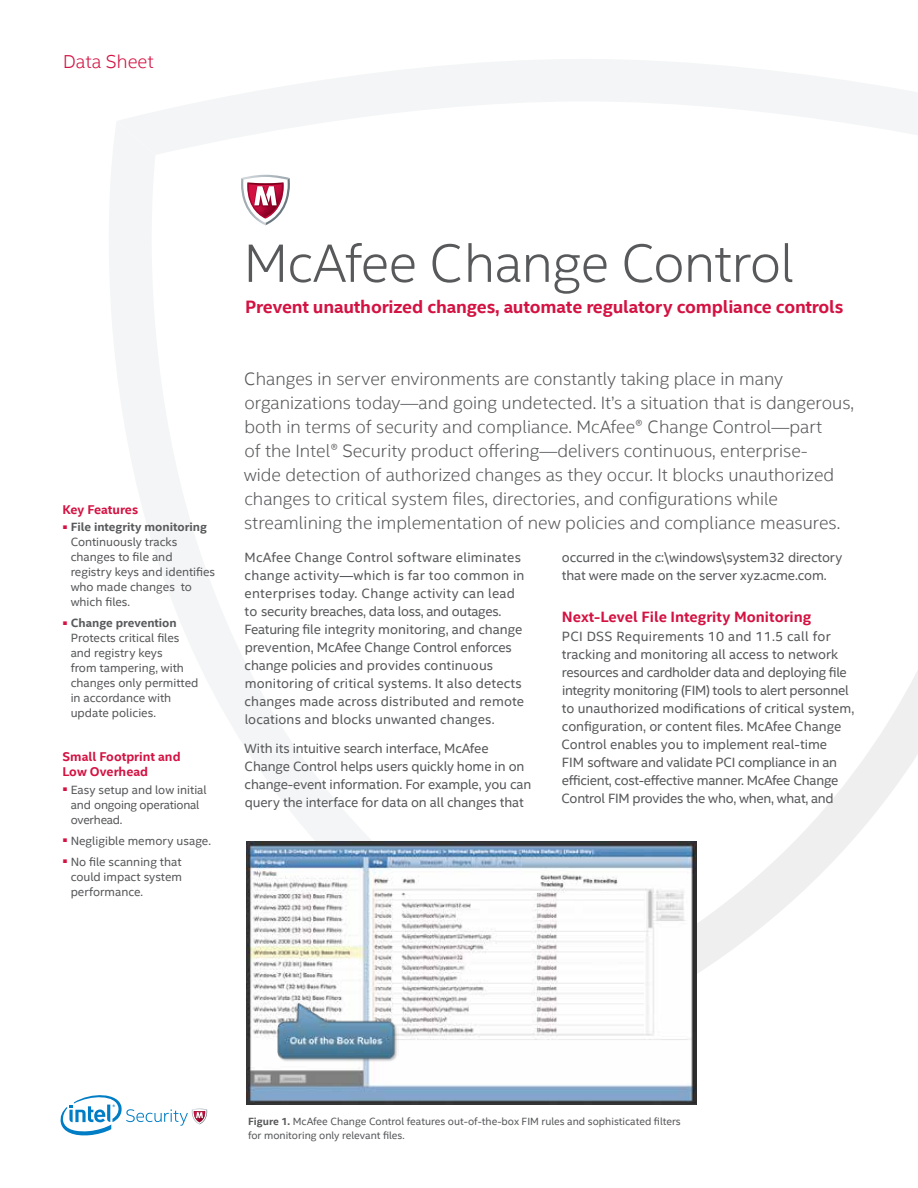
<style>
.page{position:relative;width:918px;height:1188px;background:#fff}
.page>*{position:absolute;margin:0;border:0;box-sizing:border-box;transform-origin:0 0}
.t1{font:300 54px "Intel Clear";letter-spacing:-.01em;color:#58595b}
.t2{font:300 18.75px "Intel Clear";color:#d31242}
.t3{font:300 18px/24px "Intel Clear";color:#58595b}
.t4{font:700 18px "Intel Clear";letter-spacing:-.01em;color:#d31242}
.t5{font:700 15px "Intel Clear";color:#d31242}
.t6{font:13.5px/18px "Intel Clear";letter-spacing:-.01em;color:#58595b}
.t7{font:13.5px/18px "Intel Clear";letter-spacing:.01em;color:#58595b}
.t8{font:700 12.75px/15px "Intel Clear";color:#d31242}
.t9{font:12px/15px "Intel Clear";color:#58595b}
.t10{font:12px/15px "Intel Clear";letter-spacing:-.02em;color:#58595b}
.t11{font:10.5px/13.5px "Intel Clear";color:#58595b}
.s1{font-weight:700}
</style>
<div class="page">
<svg style="left:696px;top:670px;width:222px;height:366px"></svg>
<svg style="left:109px;top:131px;width:262px;height:905px"></svg>
<svg style="left:116px;top:59px;width:802px;height:96px"></svg>
<svg style="left:61px;top:1095px;width:146px;height:40px"></svg>
<svg style="left:241px;top:175px;width:49px;height:50px"></svg>
<img style="left:247px;top:841px;width:449px;height:263px">
<img style="left:277px;top:1002px;width:121px;height:61px">
<h2 class="t2" style="left:63px;top:51px;width:92px">Data Sheet</h2>
<p class="t8" style="left:62px;top:502px;width:77px">Key Features</p>
<p class="t9" style="left:71px;top:520px;width:146px;text-indent:-7px"><sup>■</sup> <span class="s1">File integrity monitoring<br></span>Continuously tracks changes to file and registry keys and identifies who made changes to which files.</p>
<p class="t9" style="left:71px;top:616px;width:129px;text-indent:-7px"><sup>■</sup> <span class="s1">Change prevention<br></span>Protects critical files and registry keys<br>from tampering, with changes only permitted in accordance with update policies.</p>
<p class="t8" style="left:62px;top:750px;width:120px">Small Footprint and<br>Low Overhead</p>
<p class="t10" style="left:71px;top:782px;width:138px;text-indent:-7px"><sup>■</sup> Easy setup and low initial and ongoing operational overhead.</p>
<p class="t9" style="left:63px;top:833px;width:149px"><sup>■</sup> Negligible memory usage.</p>
<p class="t9" style="left:71px;top:854px;width:113px;text-align:justify;text-indent:-7px"><sup>■</sup> No file scanning that could impact system performance.</p>
<h1 class="t1" style="left:244px;top:231px;width:553px">McAfee Change Control</h1>
<h3 class="t4" style="left:245px;top:296px;width:600px">Prevent unauthorized changes, automate regulatory compliance controls</h3>
<p class="t3" style="left:244px;top:367px;width:612px">Changes in server environments are constantly taking place in many organizations today—and going undetected. It’s a situation that is dangerous, both in terms of security and compliance. McAfee® Change Control—part<br>of the Intel® Security product offering—delivers continuous, enterprise-<br>wide detection of authorized changes as they occur. It blocks unauthorized changes to critical system files, directories, and configurations while streamlining the implementation of new policies and compliance measures.</p>
<p class="t7" style="left:244px;top:549px;width:282px">McAfee Change Control software eliminates change activity—which is far too common in enterprises today. Change activity can lead to security breaches, data loss, and outages.<br>Featuring file integrity monitoring, and change prevention, McAfee Change Control enforces change policies and provides continuous monitoring of critical systems. It also detects changes made across distributed and remote locations and blocks unwanted changes.</p>
<p class="t6" style="left:244px;top:739px;width:289px">With its intuitive search interface, McAfee Change Control helps users quickly home in on change-event information. For example, you can query the interface for data on all changes that</p>
<p class="t6" style="left:562px;top:549px;width:282px">occurred in the c:\windows\system32 directory that were made on the server xyz.acme.com.</p>
<p class="t5" style="left:562px;top:608px;width:251px">Next-Level File Integrity Monitoring</p>
<p class="t6" style="left:562px;top:628px;width:294px">PCI DSS Requirements 10 and 11.5 call for tracking and monitoring all access to network resources and cardholder data and deploying file integrity monitoring (FIM) tools to alert personnel to unauthorized modifications of critical system, configuration, or content files. McAfee Change Control enables you to implement real-time<br>FIM software and validate PCI compliance in an efficient, cost-effective manner. McAfee Change Control FIM provides the who, when, what, and</p>
<p class="t11" style="left:248px;top:1115px;width:434px"><span class="s1">Figure 1.</span> McAfee Change Control features out-of-the-box FIM rules and sophisticated filters for monitoring only relevant files.</p>
</div>
